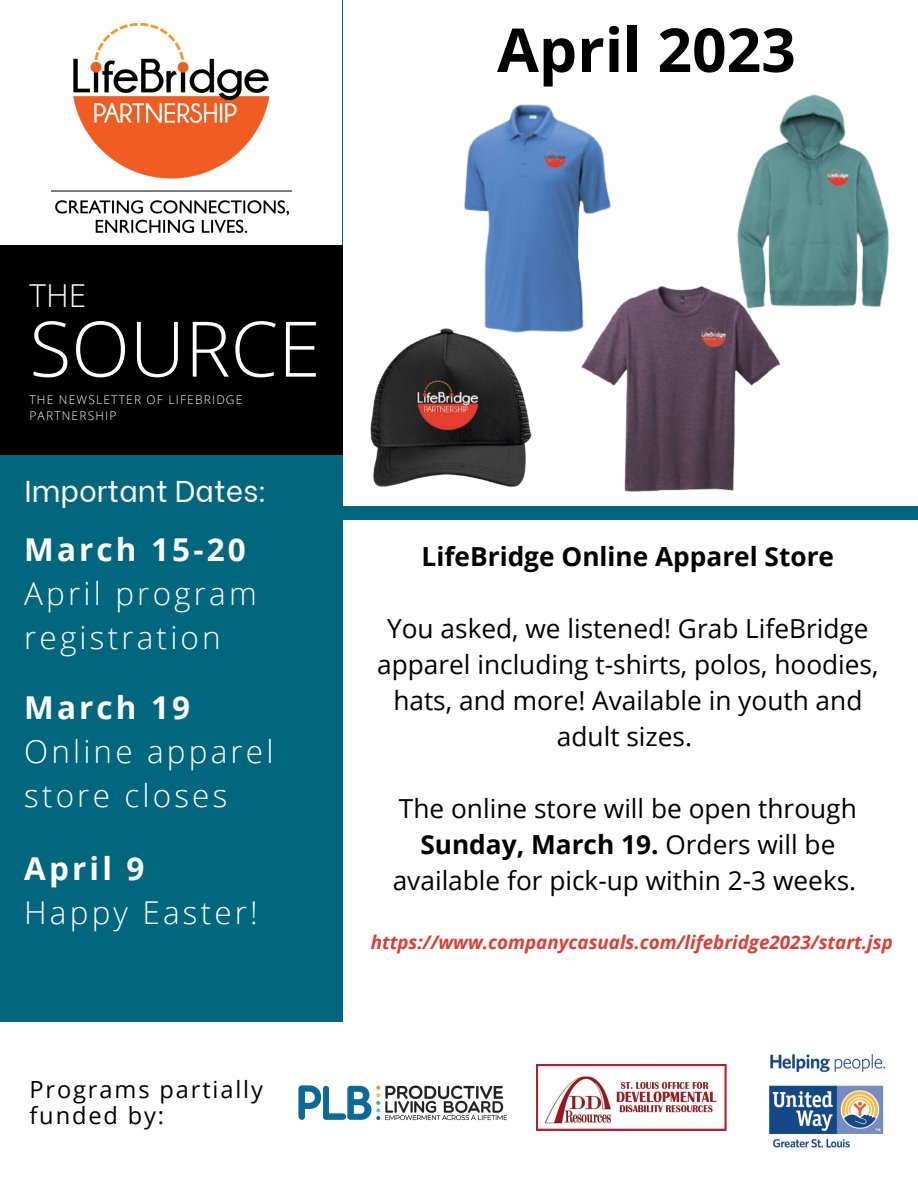
<style>
.page{position:relative;width:918px;height:1188px;background:#fff}
.page>*{position:absolute;margin:0;border:0;box-sizing:border-box;transform-origin:0 0}
.t1{font:300 76.65px "Open Sans";color:#fff}
.t2{font:700 60.6px "Open Sans";color:#000}
.t3{font:300 31.65px "Open Sans";color:#fff}
.t4{font:300 31.5px/43.8px "Open Sans";letter-spacing:.1em;color:#fff}
.t5{font:700 31.5px "Open Sans";letter-spacing:.1em;color:#fff}
.t6{font:30px "Be Vietnam";color:#fff}
.t7{font:26.25px/36px "Open Sans";color:#000;text-align:center}
.t8{font:700 26.25px "Open Sans";color:#000}
.t9{font:23.55px/25.8px "Open Sans";letter-spacing:.08em;color:#000}
.t10{font:italic 700 18.75px "Open Sans";color:#e03c31}
.t11{font:300 12px/16.4px "Open Sans";letter-spacing:.1em;color:#fff}
.s1{font-weight:700}
</style>
<div class="page">
<div style="left:0;top:0;width:343px;height:1188px;background:#00677f"></div>
<div style="left:0;top:1022px;width:918px;height:166px;background:#fff"></div>
<div style="left:0;top:0;width:342px;height:249px;background:#fff"></div>
<div style="left:334px;top:506px;width:584px;height:14px;background:#00677f"></div>
<img style="left:52px;top:23px;width:240px;height:210px">
<img style="left:298px;top:1085px;width:210px;height:36px">
<img style="left:536px;top:1065px;width:191px;height:65px">
<img style="left:769px;top:1054px;width:115px;height:94px">
<div style="left:0;top:245px;width:343px;height:210px;background:#000"></div>
<img style="left:581px;top:286px;width:199px;height:206px">
<img style="left:464px;top:104px;width:153px;height:238px">
<img style="left:370px;top:326px;width:163px;height:161px">
<img style="left:732px;top:94px;width:157px;height:216px">
<h2 class="t2" style="left:497px;top:7px;width:300px">April 2023</h2>
<p class="t3" style="left:29px;top:273px;width:58px">THE</p>
<h1 class="t1" style="left:29px;top:295px;width:293px">SOURCE</h1>
<p class="t11" style="left:29px;top:391px;width:215px">THE NEWSLETTER OF LIFEBRIDGE<br>PARTNERSHIP</p>
<p class="t6" style="left:24px;top:466px;width:244px">Important Dates:</p>
<p class="t5" style="left:24px;top:527px;width:223px">March 15-20</p>
<p class="t4" style="left:24px;top:571px;width:234px">April program registration</p>
<p class="t5" style="left:24px;top:685px;width:168px">March 19</p>
<p class="t4" style="left:24px;top:729px;width:251px">Online apparel store closes</p>
<p class="t5" style="left:24px;top:846px;width:122px">April 9</p>
<p class="t4" style="left:24px;top:890px;width:235px">Happy Easter!</p>
<p class="t9" style="left:29px;top:1076px;width:235px">Programs partially funded by:</p>
<p class="t8" style="left:422px;top:538px;width:414px">LifeBridge Online Apparel Store</p>
<p class="t7" style="left:377px;top:610px;width:503px">You asked, we listened! Grab LifeBridge apparel including t-shirts, polos, hoodies, hats, and more! Available in youth and adult sizes.</p>
<p class="t7" style="left:399px;top:790px;width:459px">The online store will be open through<br><span class="s1">Sunday, March 19.</span> Orders will be</p>
<p class="t7" style="left:393px;top:862px;width:465px">available for pick-up within 2-3 weeks.</p>
<p class="t10" style="left:371px;top:929px;width:524px">https://www.companycasuals.com/lifebridge2023/start.jsp</p>
</div>
